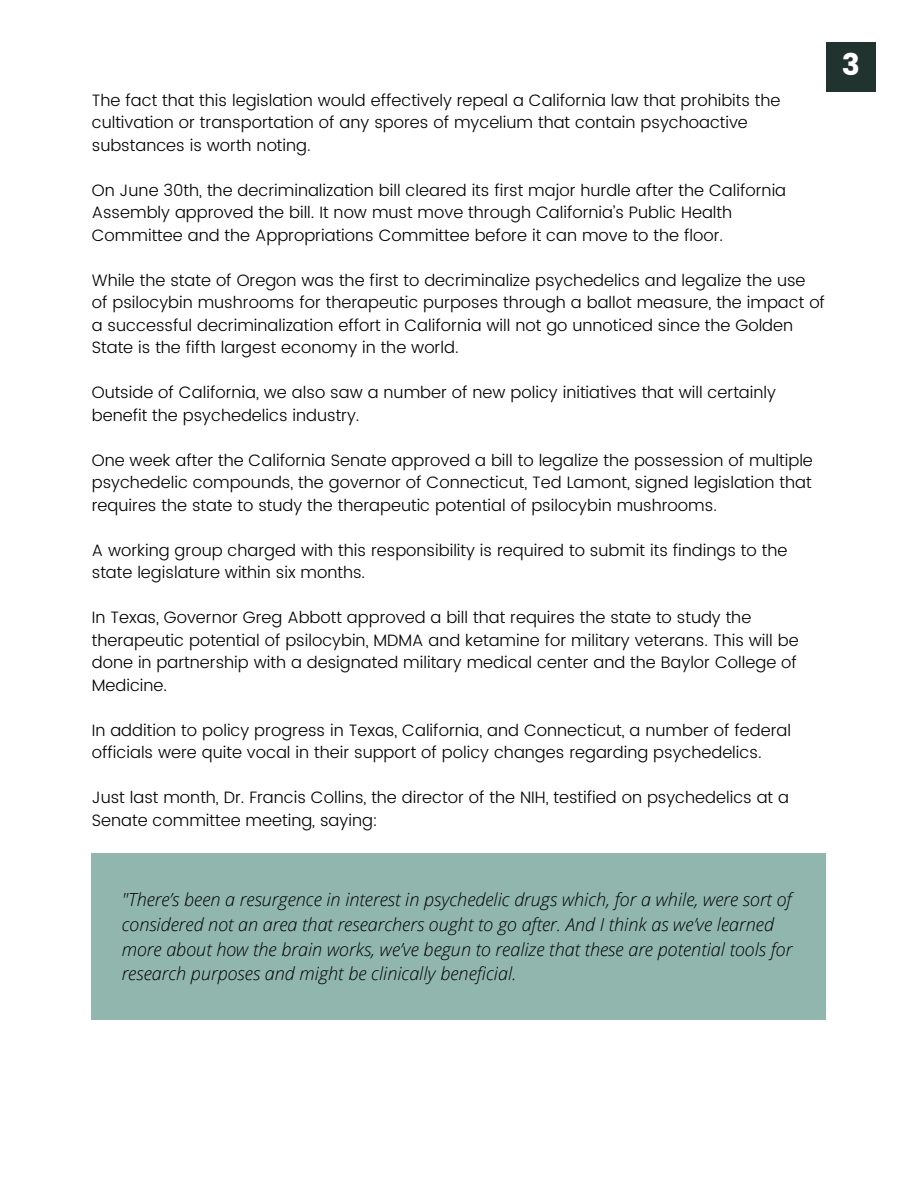
<style>
.page{position:relative;width:918px;height:1188px;background:#fff}
.page>*{position:absolute;margin:0;border:0;box-sizing:border-box;transform-origin:0 0}
.t1{font:30px "Poppins";color:#fff}
.t2{font:italic 300 18px/24.8px "Open Sans";color:#000}
.t3{font:300 16.5px/22.5px "Poppins";color:#000}
</style>
<div class="page">
<div style="left:92px;top:854px;width:734px;height:166px;background:#90b6ad"></div>
<div style="left:826px;top:42px;width:50px;height:50px;background:#21332f"></div>
<p class="t3" style="left:92px;top:89px;width:690px">The fact that this legislation would effectively repeal a California law that prohibits the cultivation or transportation of any spores of mycelium that contain psychoactive substances is worth noting.</p>
<p class="t3" style="left:92px;top:179px;width:696px">On June 30th, the decriminalization bill cleared its first major hurdle after the California<br>Assembly approved the bill. It now must move through California’s Public Health<br>Committee and the Appropriations Committee before it can move to the floor.</p>
<p class="t3" style="left:92px;top:269px;width:735px">While the state of Oregon was the first to decriminalize psychedelics and legalize the use of psilocybin mushrooms for therapeutic purposes through a ballot measure, the impact of a successful decriminalization effort in California will not go unnoticed since the Golden State is the fifth largest economy in the world.</p>
<p class="t3" style="left:92px;top:381px;width:686px">Outside of California, we also saw a number of new policy initiatives that will certainly benefit the psychedelics industry.</p>
<p class="t3" style="left:92px;top:449px;width:723px;text-align:justify">One week after the California Senate approved a bill to legalize the possession of multiple psychedelic compounds, the governor of Connecticut, Ted Lamont, signed legislation that requires the state to study the therapeutic potential of psilocybin mushrooms.</p>
<p class="t3" style="left:92px;top:539px;width:697px">A working group charged with this responsibility is required to submit its findings to the state legislature within six months.</p>
<p class="t3" style="left:92px;top:606px;width:708px">In Texas, Governor Greg Abbott approved a bill that requires the state to study the therapeutic potential of psilocybin, MDMA and ketamine for military veterans. This will be done in partnership with a designated military medical center and the Baylor College of Medicine.</p>
<p class="t3" style="left:92px;top:719px;width:701px">In addition to policy progress in Texas, California, and Connecticut, a number of federal officials were quite vocal in their support of policy changes regarding psychedelics.</p>
<p class="t3" style="left:92px;top:786px;width:699px">Just last month, Dr. Francis Collins, the director of the NIH, testified on psychedelics at a<br>Senate committee meeting, saying:</p>
<p class="t1" style="left:842px;top:48px;width:20px">3</p>
<p class="t2" style="left:122px;top:887px;width:672px">"There’s been a resurgence in interest in psychedelic drugs which, for a while, were sort of considered not an area that researchers ought to go after. And I think as we’ve learned more about how the brain works, we’ve begun to realize that these are potential tools for research purposes and might be clinically beneficial.</p>
</div>
